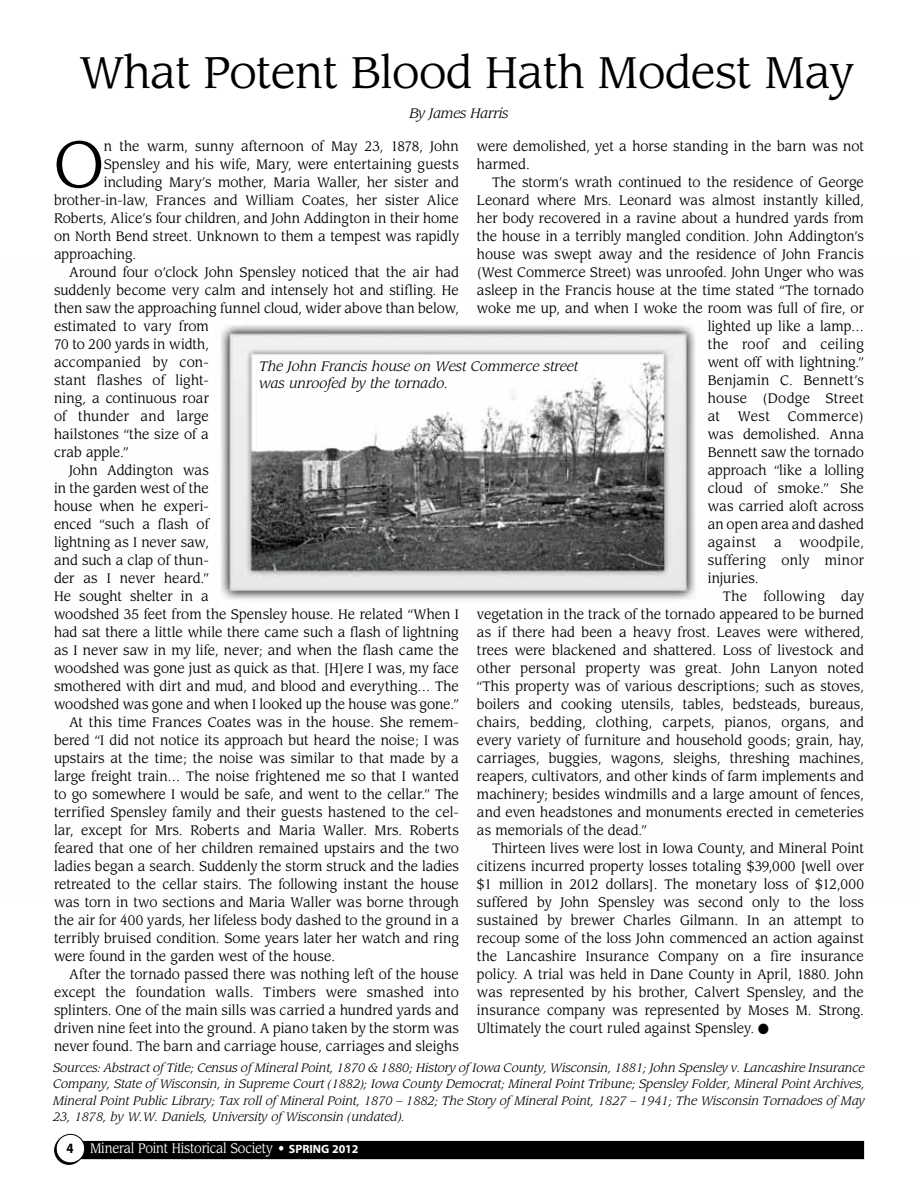
<style>
.page{position:relative;width:918px;height:1188px;background:#fff}
.page>*{position:absolute;margin:0;border:0;box-sizing:border-box;transform-origin:0 0}
.t1{font:64.35px "Leawood";color:#000;scale:.95 1}
.t2{font:43.5px "Leawood";letter-spacing:-.015em;color:#000}
.t3{font:13.5px/18px "Leawood";letter-spacing:.005em;color:#000;text-align:justify;scale:.95 1}
.t4{font:italic 13.5px/16.5px "Leawood";color:#000}
.t5{font:13.5px "Leawood";letter-spacing:-.015em;color:#fff;scale:.9 1}
.t6{font:13.5px "Leawood";letter-spacing:.025em;color:#000;scale:.95 1}
.t7{font:italic 12px/16.5px "Leawood";color:#000;text-align:justify}
.s1{font-family:"Myriad";font-weight:700;font-size:14.25px;color:#000}
.s2{font-style:italic}
.s3{font-family:"Myriad";font-weight:700;font-size:12px}
</style>
<div class="page">
<div style="left:74px;top:1141px;width:790px;height:18px;background:#000"></div>
<svg style="left:55px;top:1136px;width:28px;height:28px"></svg>
<div style="left:54px;top:1136px;width:30px;height:29px;border:1px solid #000;border-radius:50%"></div>
<div style="left:56px;top:1134px;width:29px;height:29px;background:#fff;border-radius:50%"></div>
<div style="left:56px;top:1134px;width:29px;height:29px;border:1px solid #000;border-radius:50%"></div>
<img style="left:221px;top:325px;width:475px;height:275px">
<h2 class="t2" style="left:80px;top:46px;width:775px">What Potent Blood Hath Modest May</h2>
<p class="t4" style="left:410px;top:105px;width:100px">By James Harris</p>
<h1 class="t1" style="left:54px;top:126px;width:54px">O</h1>
<p class="t3" style="left:104px;top:138px;width:375px">n the warm, sunny afternoon of May 23, 1878, John</p>
<p class="t3" style="left:477px;top:137px;width:409px">were demolished, yet a horse standing in the barn was not harmed.</p>
<p class="t3" style="left:492px;top:173px;width:393px">The storm’s wrath continued to the residence of George</p>
<p class="t3" style="left:477px;top:191px;width:409px">Leonard where Mrs. Leonard was almost instantly killed,</p>
<p class="t3" style="left:477px;top:209px;width:409px">her body recovered in a ravine about a hundred yards from</p>
<p class="t3" style="left:477px;top:227px;width:409px">the house in a terribly mangled condition. John Addington’s</p>
<p class="t3" style="left:477px;top:245px;width:409px">house was swept away and the residence of John Francis</p>
<p class="t3" style="left:477px;top:263px;width:409px">(West Commerce Street) was unroofed. John Unger who was</p>
<p class="t3" style="left:477px;top:281px;width:409px">asleep in the Francis house at the time stated “The tornado</p>
<p class="t3" style="left:477px;top:299px;width:409px">woke me up, and when I woke the room was full of fire, or</p>
<p class="t3" style="left:708px;top:317px;width:166px">lighted up like a lamp…</p>
<p class="t6" style="left:708px;top:336px;width:166px">the roof and ceiling</p>
<p class="t3" style="left:708px;top:353px;width:166px">went off with lightning.”</p>
<p class="t6" style="left:708px;top:372px;width:166px">Benjamin C. Bennett’s</p>
<p class="t3" style="left:708px;top:389px;width:166px">house (Dodge Street</p>
<p class="t3" style="left:708px;top:407px;width:15px">at</p>
<p class="t3" style="left:738px;top:407px;width:35px">West</p>
<p class="t3" style="left:104px;top:156px;width:375px">Spensley and his wife, Mary, were entertaining guests</p>
<p class="t3" style="left:104px;top:174px;width:375px">including Mary’s mother, Maria Waller, her sister and</p>
<p class="t3" style="left:54px;top:192px;width:428px">brother-in-law, Frances and William Coates, her sister Alice</p>
<p class="t3" style="left:54px;top:210px;width:428px">Roberts, Alice’s four children, and John Addington in their home</p>
<p class="t3" style="left:54px;top:228px;width:428px">on North Bend street. Unknown to them a tempest was rapidly</p>
<p class="t3" style="left:54px;top:246px;width:88px">approaching.</p>
<p class="t3" style="left:69px;top:264px;width:412px">Around four o’clock John Spensley noticed that the air had</p>
<p class="t3" style="left:54px;top:282px;width:428px">suddenly become very calm and intensely hot and stifling. He</p>
<p class="t3" style="left:54px;top:300px;width:428px">then saw the approaching funnel cloud, wider above than below,</p>
<p class="t3" style="left:54px;top:318px;width:165px">estimated to vary from</p>
<p class="t3" style="left:54px;top:336px;width:165px">70 to 200 yards in width,</p>
<p class="t3" style="left:54px;top:354px;width:165px">accompanied by con-</p>
<p class="t3" style="left:54px;top:372px;width:165px">stant flashes of light-</p>
<p class="t3" style="left:54px;top:390px;width:165px">ning, a continuous roar</p>
<p class="t3" style="left:54px;top:408px;width:165px">of thunder and large</p>
<p class="t3" style="left:54px;top:426px;width:165px">hailstones “the size of a</p>
<p class="t3" style="left:54px;top:444px;width:80px">crab apple.”</p>
<p class="t3" style="left:69px;top:462px;width:149px">John Addington was</p>
<p class="t3" style="left:54px;top:480px;width:165px">in the garden west of the</p>
<p class="t3" style="left:54px;top:498px;width:165px">house when he experi-</p>
<p class="t3" style="left:54px;top:515px;width:165px">enced “such a flash of</p>
<p class="t3" style="left:54px;top:533px;width:165px">lightning as I never saw,</p>
<p class="t3" style="left:54px;top:551px;width:165px">and such a clap of thun-</p>
<p class="t3" style="left:54px;top:569px;width:165px">der as I never heard.”</p>
<p class="t3" style="left:54px;top:587px;width:165px">He sought shelter in a</p>
<p class="t3" style="left:54px;top:605px;width:428px">woodshed 35 feet from the Spensley house. He related “When I</p>
<p class="t3" style="left:54px;top:623px;width:428px">had sat there a little while there came such a flash of lightning</p>
<p class="t3" style="left:54px;top:641px;width:428px">as I never saw in my life, never; and when the flash came the</p>
<p class="t3" style="left:54px;top:659px;width:428px">woodshed was gone just as quick as that. [H]ere I was, my face</p>
<p class="t3" style="left:54px;top:677px;width:428px">smothered with dirt and mud, and blood and everything… The</p>
<p class="t3" style="left:54px;top:695px;width:428px">woodshed was gone and when I looked up the house was gone.”</p>
<p class="t3" style="left:69px;top:713px;width:412px">At this time Frances Coates was in the house. She remem-</p>
<p class="t3" style="left:54px;top:731px;width:428px">bered “I did not notice its approach but heard the noise; I was</p>
<p class="t3" style="left:54px;top:749px;width:428px">upstairs at the time; the noise was similar to that made by a</p>
<p class="t3" style="left:54px;top:767px;width:428px">large freight train… The noise frightened me so that I wanted</p>
<p class="t3" style="left:54px;top:785px;width:428px">to go somewhere I would be safe, and went to the cellar.” The</p>
<p class="t3" style="left:54px;top:803px;width:428px">terrified Spensley family and their guests hastened to the cel-</p>
<p class="t3" style="left:54px;top:821px;width:428px">lar, except for Mrs. Roberts and Maria Waller. Mrs. Roberts</p>
<p class="t3" style="left:54px;top:839px;width:428px">feared that one of her children remained upstairs and the two</p>
<p class="t3" style="left:54px;top:857px;width:428px">ladies began a search. Suddenly the storm struck and the ladies</p>
<p class="t3" style="left:54px;top:875px;width:428px">retreated to the cellar stairs. The following instant the house</p>
<p class="t3" style="left:54px;top:893px;width:428px">was torn in two sections and Maria Waller was borne through</p>
<p class="t3" style="left:54px;top:911px;width:428px">the air for 400 yards, her lifeless body dashed to the ground in a</p>
<p class="t3" style="left:54px;top:929px;width:428px">terribly bruised condition. Some years later her watch and ring</p>
<p class="t3" style="left:54px;top:947px;width:298px">were found in the garden west of the house.</p>
<p class="t3" style="left:69px;top:965px;width:412px">After the tornado passed there was nothing left of the house</p>
<p class="t3" style="left:54px;top:983px;width:428px">except the foundation walls. Timbers were smashed into</p>
<p class="t3" style="left:54px;top:1001px;width:428px">splinters. One of the main sills was carried a hundred yards and</p>
<p class="t3" style="left:54px;top:1019px;width:428px">driven nine feet into the ground. A piano taken by the storm was</p>
<p class="t3" style="left:54px;top:1037px;width:428px">never found. The barn and carriage house, carriages and sleighs</p>
<p class="t4" style="left:260px;top:358px;width:320px">The John Francis house on West Commerce street was unroofed by the tornado.</p>
<p class="t3" style="left:708px;top:407px;width:166px;text-indent:80px">Commerce) was demolished. Anna Bennett saw the tornado approach “like a lolling cloud of smoke.” She was carried aloft across an open area and dashed against</p>
<p class="t3" style="left:708px;top:533px;width:166px;text-indent:92px">woodpile, suffering only minor injuries.</p>
<p class="t3" style="left:477px;top:587px;width:409px;text-indent:246px">The following day vegetation in the track of the tornado appeared to be burned as if there had been a heavy frost. Leaves were withered, trees were blackened and shattered. Loss of livestock and other personal property was great. John Lanyon noted “This property was of various descriptions; such as stoves, boilers and cooking utensils, tables, bedsteads, bureaus, chairs, bedding, clothing, carpets, pianos, organs, and every variety of furniture and household goods; grain, hay, carriages, buggies, wagons, sleighs, threshing machines, reapers, cultivators, and other kinds of farm implements and machinery; besides windmills and a large amount of fences, and even headstones and monuments erected in cemeteries as memorials of the dead.”</p>
<p class="t3" style="left:477px;top:839px;width:409px;text-indent:15px">Thirteen lives were lost in Iowa County, and Mineral Point citizens incurred property losses totaling $39,000 [well over $1 million in 2012 dollars]. The monetary loss of $12,000 suffered by John Spensley was second only to the loss sustained by brewer Charles Gilmann. In an attempt to recoup some of the loss John commenced an action against the Lancashire Insurance Company on a fire insurance policy. A trial was held in Dane County in April, 1880. John was represented by his brother, Calvert Spensley, and the insurance company was represented by Moses M. Strong.<br>Ultimately the court ruled against Spensley. ■</p>
<p class="t3" style="left:774px;top:533px;width:10px">a</p>
<p class="t7" style="left:53px;top:1059px;width:813px">Sources: Abstract of Title; Census of Mineral Point, 1870 &amp; 1880; History of Iowa County, Wisconsin, 1881; John Spensley v. Lancashire Insurance Company, State of Wisconsin, in Supreme Court (1882); Iowa County Democrat; Mineral Point Tribune; Spensley Folder, Mineral Point Archives, Mineral Point Public Library; Tax roll of Mineral Point, 1870 – 1882; The Story of Mineral Point, 1827 – 1941; The Wisconsin Tornadoes of May 23, 1878, by W.W. Daniels, University of Wisconsin (undated).</p>
<p class="t5" style="left:66px;top:1141px;width:326px"><span class="s1">4</span> Mineral Point Historical Society <span class="s2">•</span> <span class="s3">SPRING 2012</span></p>
</div>
